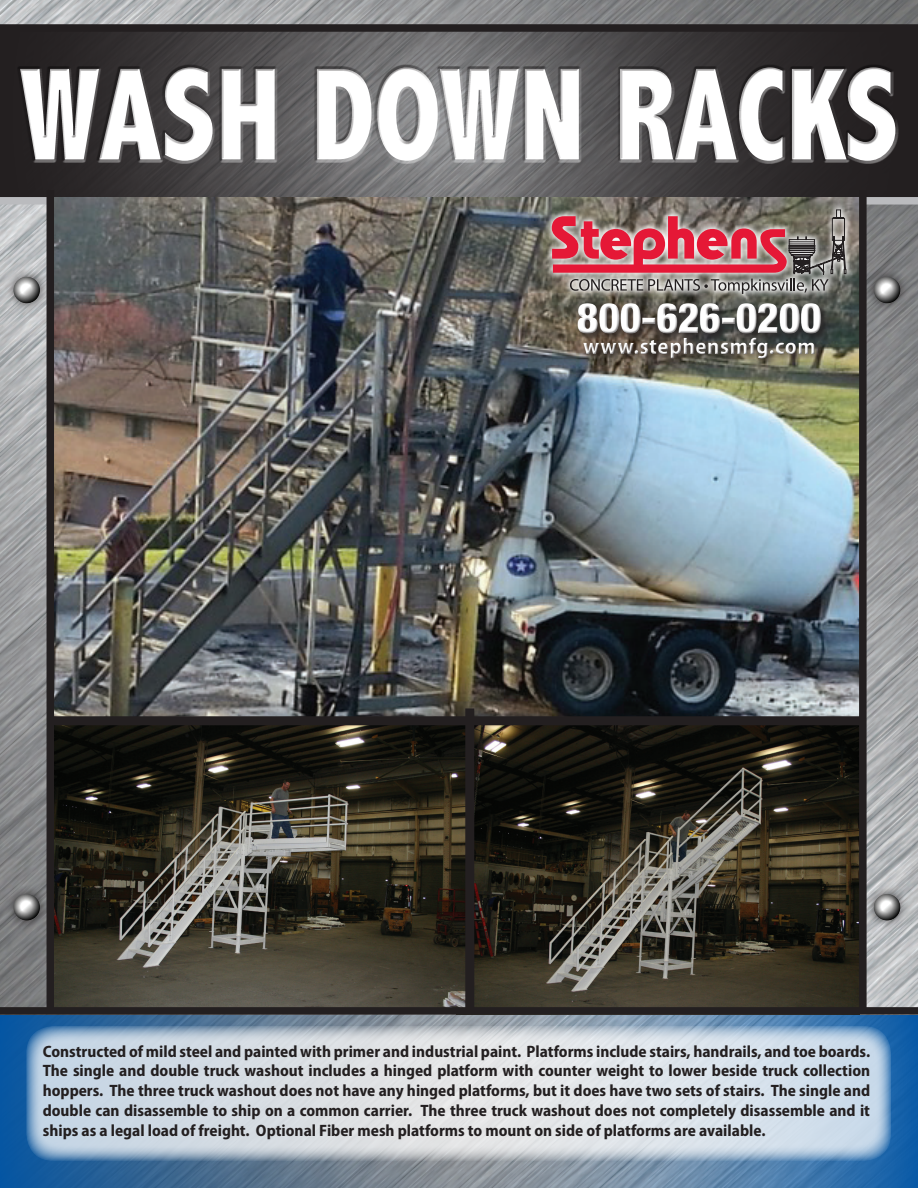
<style>
.page{position:relative;width:918px;height:1188px;background:#fff}
.page>*{position:absolute;margin:0;border:0;box-sizing:border-box;transform-origin:0 0}
.t1{font:800 condensed 132.75px "Abadi";color:#fff;scale:.9 1}
.t2{font:900 condensed 42px "Helvetica Neue";letter-spacing:-.01em;color:#fff}
.t3{font:700 semi-condensed 22.8px "Myriad Pro";letter-spacing:.02em;color:#fff}
.t4{font:700 semi-condensed 16.5px/19.8px "Myriad Pro";color:#231f20;text-align:justify}
</style>
<div class="page">
<img style="left:0;top:0;width:918px;height:1007px">
<svg style="left:0;top:1015px;width:918px;height:173px;background:#4b76a0"></svg>
<svg style="left:0;top:32px;width:918px;height:165px;background:#474446"></svg>
<div style="left:17px;top:68px;width:882px;height:95px;background:#fff;opacity:.75"></div>
<div style="left:17px;top:64px;width:882px;height:97px;background:#231f20;opacity:.75"></div>
<div style="left:865px;top:267px;width:44px;height:45px;background:#231f20;opacity:.75"></div>
<svg style="left:874px;top:277px;width:26px;height:26px"></svg>
<svg style="left:875px;top:277px;width:25px;height:25px"></svg>
<svg style="left:875px;top:278px;width:24px;height:24px"></svg>
<svg style="left:876px;top:278px;width:22px;height:23px"></svg>
<svg style="left:876px;top:279px;width:22px;height:22px"></svg>
<svg style="left:876px;top:279px;width:22px;height:21px"></svg>
<svg style="left:877px;top:280px;width:20px;height:20px"></svg>
<svg style="left:877px;top:280px;width:19px;height:19px"></svg>
<svg style="left:878px;top:281px;width:18px;height:18px"></svg>
<svg style="left:878px;top:281px;width:18px;height:17px"></svg>
<div style="left:878px;top:281px;width:17px;height:17px;background:#c1c0c0;border-radius:8px"></div>
<svg style="left:879px;top:282px;width:16px;height:16px"></svg>
<div style="left:879px;top:282px;width:15px;height:15px;background:#d5d5d4;border-radius:7px"></div>
<svg style="left:880px;top:283px;width:14px;height:14px"></svg>
<svg style="left:880px;top:283px;width:13px;height:13px"></svg>
<div style="left:865px;top:885px;width:44px;height:45px;background:#231f20;opacity:.75"></div>
<svg style="left:874px;top:894px;width:26px;height:26px"></svg>
<svg style="left:875px;top:895px;width:25px;height:25px"></svg>
<svg style="left:875px;top:895px;width:24px;height:24px"></svg>
<svg style="left:876px;top:896px;width:22px;height:22px"></svg>
<svg style="left:877px;top:897px;width:20px;height:20px"></svg>
<svg style="left:877px;top:897px;width:19px;height:20px"></svg>
<svg style="left:878px;top:898px;width:18px;height:18px"></svg>
<div style="left:878px;top:898px;width:17px;height:17px;background:#bdbdbd;border-radius:8px"></div>
<svg style="left:879px;top:899px;width:16px;height:16px"></svg>
<div style="left:879px;top:899px;width:15px;height:15px;background:#d4d4d4;border-radius:7px"></div>
<svg style="left:880px;top:900px;width:14px;height:14px"></svg>
<svg style="left:880px;top:900px;width:13px;height:13px"></svg>
<div style="left:4px;top:267px;width:45px;height:45px;background:#231f20;opacity:.75"></div>
<svg style="left:13px;top:277px;width:27px;height:26px"></svg>
<svg style="left:14px;top:277px;width:26px;height:26px"></svg>
<svg style="left:14px;top:277px;width:25px;height:25px"></svg>
<svg style="left:15px;top:278px;width:24px;height:24px"></svg>
<svg style="left:15px;top:278px;width:23px;height:24px"></svg>
<svg style="left:15px;top:278px;width:23px;height:23px"></svg>
<svg style="left:16px;top:279px;width:22px;height:22px"></svg>
<svg style="left:16px;top:279px;width:21px;height:21px"></svg>
<svg style="left:16px;top:280px;width:21px;height:20px"></svg>
<svg style="left:17px;top:280px;width:19px;height:20px"></svg>
<svg style="left:17px;top:280px;width:19px;height:19px"></svg>
<svg style="left:17px;top:281px;width:19px;height:18px"></svg>
<div style="left:18px;top:281px;width:17px;height:17px;background:#bebebe;border-radius:8px"></div>
<svg style="left:18px;top:282px;width:17px;height:16px"></svg>
<svg style="left:19px;top:283px;width:14px;height:14px"></svg>
<svg style="left:20px;top:283px;width:13px;height:13px"></svg>
<div style="left:4px;top:885px;width:45px;height:45px;background:#231f20;opacity:.75"></div>
<svg style="left:13px;top:894px;width:27px;height:26px"></svg>
<svg style="left:14px;top:894px;width:26px;height:26px"></svg>
<svg style="left:14px;top:895px;width:25px;height:25px"></svg>
<svg style="left:15px;top:895px;width:24px;height:24px"></svg>
<svg style="left:15px;top:895px;width:23px;height:24px"></svg>
<svg style="left:15px;top:896px;width:23px;height:22px"></svg>
<svg style="left:16px;top:896px;width:22px;height:22px"></svg>
<svg style="left:16px;top:896px;width:21px;height:22px"></svg>
<svg style="left:16px;top:897px;width:21px;height:20px"></svg>
<svg style="left:17px;top:897px;width:19px;height:20px"></svg>
<svg style="left:17px;top:898px;width:19px;height:18px"></svg>
<div style="left:18px;top:898px;width:17px;height:17px;background:#bababa;border-radius:8px"></div>
<svg style="left:18px;top:899px;width:17px;height:16px"></svg>
<svg style="left:19px;top:900px;width:14px;height:14px"></svg>
<svg style="left:20px;top:900px;width:13px;height:13px"></svg>
<div style="left:0;top:24px;width:918px;height:8px;background:#231f20"></div>
<div style="left:0;top:197px;width:918px;height:8px;background:#babbbe"></div>
<img style="left:54px;top:197px;width:805px;height:519px">
<div style="left:47px;top:190px;width:7px;height:821px;background:#231f20"></div>
<img style="left:474px;top:725px;width:385px;height:282px">
<img style="left:54px;top:725px;width:411px;height:282px">
<div style="left:50px;top:716px;width:813px;height:9px;background:#231f20"></div>
<div style="left:465px;top:708px;width:9px;height:303px;background:#231f20"></div>
<div style="left:859px;top:190px;width:8px;height:821px;background:#231f20"></div>
<div style="left:0;top:1007px;width:918px;height:8px;background:#231f20"></div>
<svg style="left:26px;top:1026px;width:865px;height:135px;background:#cdd7e0"></svg>
<div style="left:545px;top:203px;width:308px;height:98px;background:#fff;opacity:.95"></div>
<svg style="left:552px;top:210px;width:294px;height:84px;background:#ac7276"></svg>
<div style="left:575px;top:301px;width:256px;height:67px;background:#231f20;opacity:.85"></div>
<div style="left:575px;top:301px;width:247px;height:59px;background:#fff;opacity:.55"></div>
<div style="left:576px;top:306px;width:247px;height:55px;background:#231f20;opacity:.55"></div>
<h1 class="t1" style="left:19px;top:38px;width:979px">WASH DOWN RACKS</h1>
<h2 class="t2" style="left:577px;top:292px;width:247px">800-626-0200</h2>
<h3 class="t3" style="left:583px;top:334px;width:234px">www.stephensmfg.com</h3>
<p class="t4" style="left:43px;top:1041px;width:829px">Constructed of mild steel and painted with primer and industrial paint. Platforms include stairs, handrails, and toe boards.<br>The single and double truck washout includes a hinged platform with counter weight to lower beside truck collection hoppers. The three truck washout does not have any hinged platforms, but it does have two sets of stairs. The single and double can disassemble to ship on a common carrier. The three truck washout does not completely disassemble and it ships as a legal load of freight. Optional Fiber mesh platforms to mount on side of platforms are available.</p>
</div>
